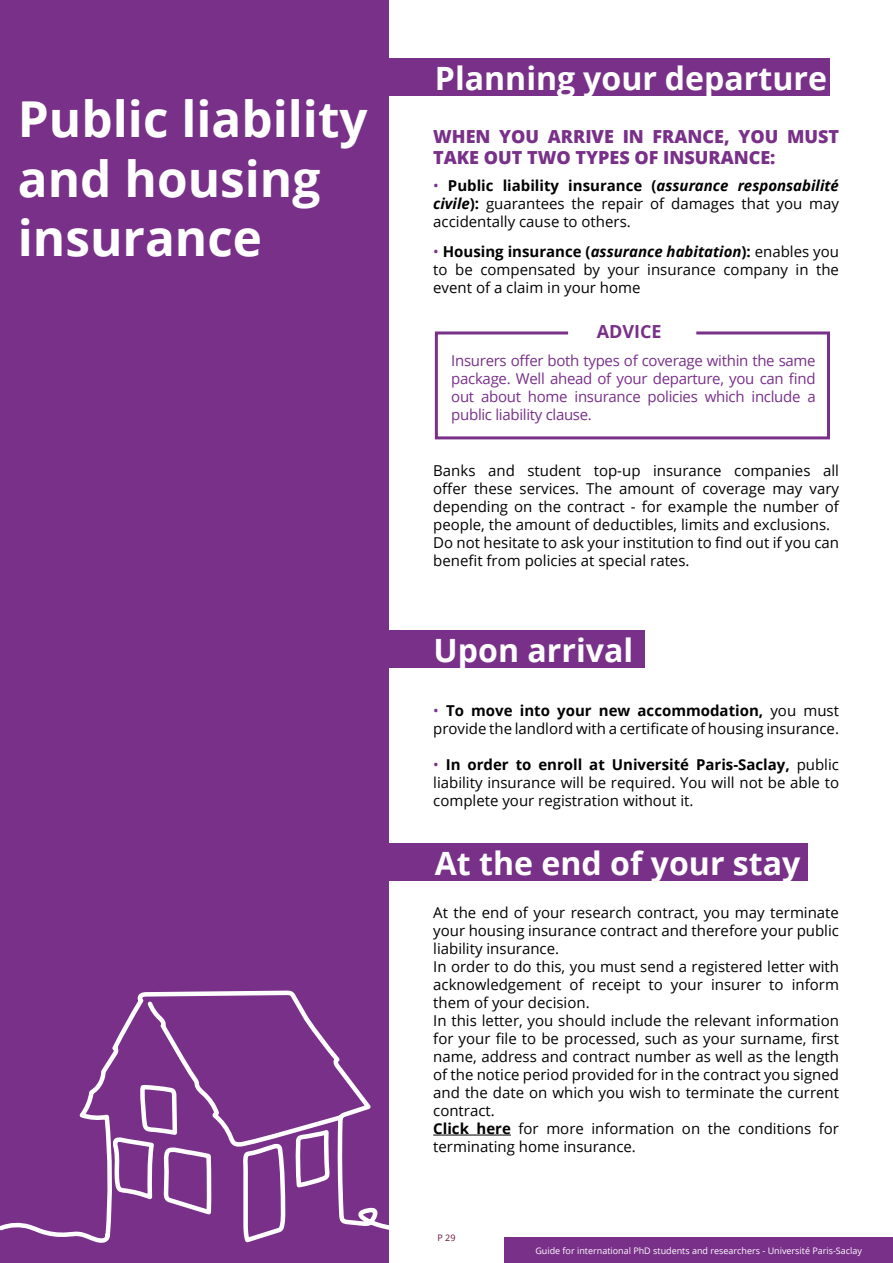
<style>
.page{position:relative;width:893px;height:1263px;background:#fff}
.page>*{position:absolute;margin:0;border:0;box-sizing:border-box;transform-origin:0 0}
.t1{font:700 49.5px/59.4px "Open Sans";color:#fff}
.t2{font:700 32.1px "Open Sans";color:#fff}
.t3{font:800 18px/21.6px "Open Sans";color:#793089}
.t4{font:700 18px "Open Sans";color:#793089}
.t5{font:15px/18px "Open Sans";color:#020203;text-align:justify}
.t6{font:15px/18px "Open Sans";letter-spacing:-.02em;color:#793089;text-align:justify}
.t7{font:9px "Open Sans";color:#fff}
.t8{font:9px "Open Sans";color:#62123f}
.s1{color:#793089}
.s2{font-weight:700}
.s3{font-weight:700;font-style:italic}
</style>
<div class="page">
<div style="left:0;top:0;width:389px;height:1263px;background:#793089"></div>
<div style="left:362px;top:630px;width:283px;height:38px;background:#793089"></div>
<div style="left:363px;top:844px;width:444px;height:37px;background:#793089"></div>
<div style="left:364px;top:59px;width:466px;height:37px;background:#793089"></div>
<hr style="left:433px;top:1135px;width:78px;height:1px;background:#020203">
<svg style="left:0;top:843px;width:426px;height:400px"></svg>
<div style="left:504px;top:1237px;width:389px;height:26px;background:#793089"></div>
<svg style="left:434px;top:331px;width:396px;height:109px"></svg>
<h1 class="t1" style="left:18px;top:89px;width:351px">Public liability and housing insurance</h1>
<h2 class="t2" style="left:435px;top:55px;width:394px">Planning your departure</h2>
<p class="t3" style="left:433px;top:124px;width:407px">WHEN YOU ARRIVE IN FRANCE, YOU MUST<br>TAKE OUT TWO TYPES OF INSURANCE:</p>
<p class="t5" style="left:433px;top:176px;width:407px"><span class="s1">•</span> <span class="s2">Public liability insurance (</span><span class="s3">assurance responsabilité civile</span><span class="s2">):</span> guarantees the repair of damages that you may accidentally cause to others.</p>
<p class="t5" style="left:433px;top:242px;width:407px"><span class="s1">•</span> <span class="s2">Housing insurance (</span><span class="s3">assurance habitation</span><span class="s2">):</span> enables you to be compensated by your insurance company in the event of a claim in your home</p>
<p class="t4" style="left:597px;top:319px;width:66px">ADVICE</p>
<p class="t6" style="left:451px;top:351px;width:366px">Insurers offer both types of coverage within the same package. Well ahead of your departure, you can find out about home insurance policies which include a public liability clause.</p>
<p class="t5" style="left:433px;top:461px;width:407px;text-align:left">Banks and student top-up insurance companies all offer these services. The amount of coverage may vary depending on the contract - for example the number of people, the amount of deductibles, limits and exclusions.<br>Do not hesitate to ask your institution to find out if you can benefit from policies at special rates.</p>
<h2 class="t2" style="left:434px;top:628px;width:201px">Upon arrival</h2>
<p class="t5" style="left:433px;top:702px;width:407px"><span class="s1">•</span> <span class="s2">To move into your new accommodation,</span> you must provide the landlord with a certificate of housing insurance.</p>
<p class="t5" style="left:433px;top:756px;width:407px"><span class="s1">•</span> <span class="s2">In order to enroll at Université Paris-Saclay,</span> public liability insurance will be required. You will not be able to complete your registration without it.</p>
<h2 class="t2" style="left:435px;top:841px;width:367px">At the end of your stay</h2>
<p class="t5" style="left:433px;top:903px;width:407px;text-align:left">At the end of your research contract, you may terminate your housing insurance contract and therefore your public liability insurance.<br>In order to do this, you must send a registered letter with acknowledgement of receipt to your insurer to inform them of your decision.<br>In this letter, you should include the relevant information for your file to be processed, such as your surname, first name, address and contract number as well as the length of the notice period provided for in the contract you signed and the date on which you wish to terminate the current contract.<br><span class="s2">Click here</span> for more information on the conditions for terminating home insurance.</p>
<p class="t8" style="left:437px;top:1231px;width:20px">P 29</p>
<p class="t7" style="left:535px;top:1244px;width:328px">Guide for international PhD students and researchers - Université Paris-Saclay</p>
</div>
